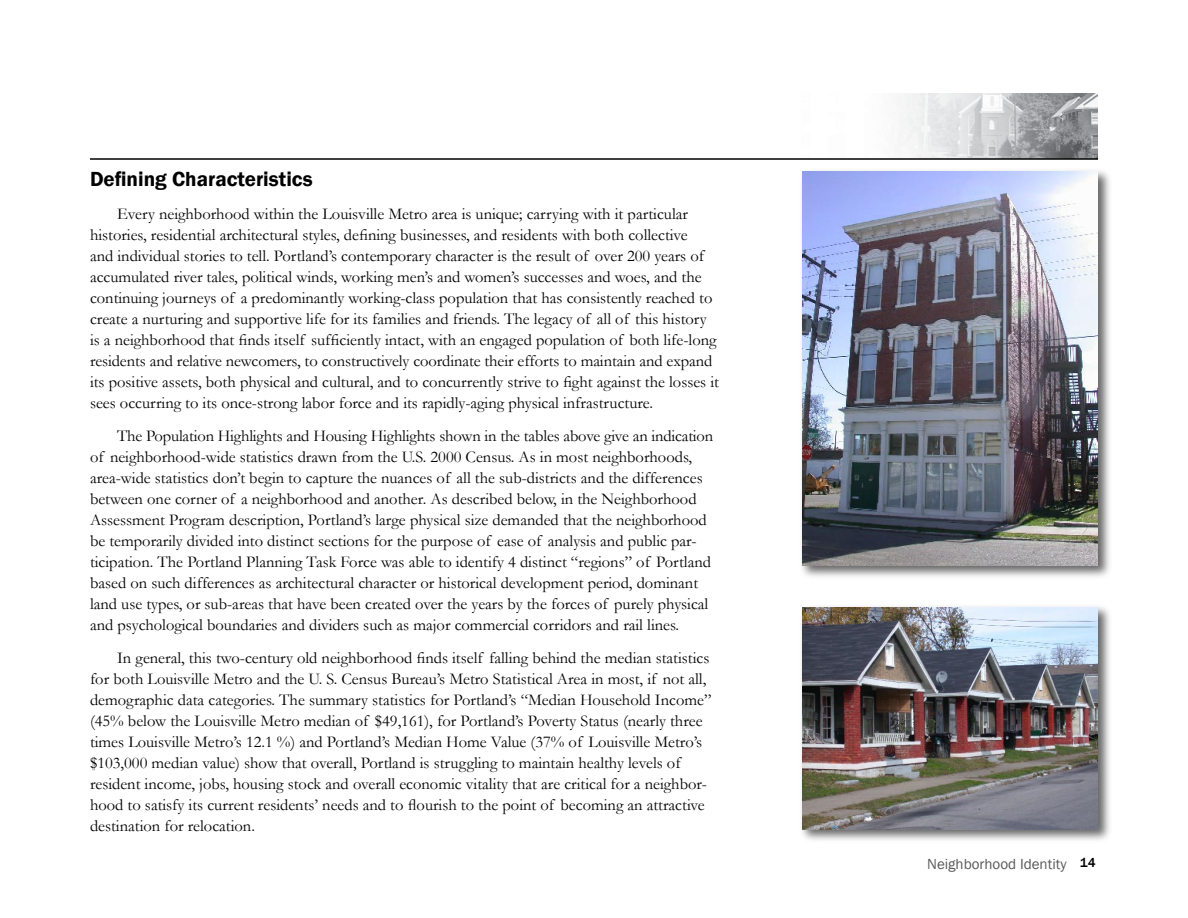
<style>
.page{position:relative;width:1188px;height:918px;background:#fff}
.page>*{position:absolute;margin:0;border:0;box-sizing:border-box;transform-origin:0 0}
.t1{font:600 21px "Franklin Gothic";color:#000}
.t2{font:16.5px/21px "Garamond";color:#000}
.t3{font:15px "Franklin Gothic";color:#58595b}
.s1{font-weight:500;font-size:13.5px;color:#000}
</style>
<div class="page">
<img style="left:900px;top:94px;width:198px;height:64px">
<hr style="left:90px;top:158px;width:1008px;height:2px;background:#000">
<div style="left:799px;top:168px;width:313px;height:412px;background:#000;opacity:.6"></div>
<img style="left:802px;top:171px;width:296px;height:394px">
<div style="left:799px;top:604px;width:313px;height:240px;background:#000;opacity:.6"></div>
<img style="left:802px;top:608px;width:296px;height:221px">
<p class="t1" style="left:90px;top:166px;width:224px">Defining Characteristics</p>
<p class="t2" style="left:90px;top:203px;width:631px;text-indent:27px">Every neighborhood within the Louisville Metro area is unique; carrying with it particular histories, residential architectural styles, defining businesses, and residents with both collective<br>and individual stories to tell. Portland’s contemporary character is the result of over 200 years of accumulated river tales, political winds, working men’s and women’s successes and woes, and the continuing journeys of a predominantly working-class population that has consistently reached to create a nurturing and supportive life for its families and friends. The legacy of all of this history is a neighborhood that finds itself sufficiently intact, with an engaged population of both life-long residents and relative newcomers, to constructively coordinate their efforts to maintain and expand its positive assets, both physical and cultural, and to concurrently strive to fight against the losses it sees occurring to its once-strong labor force and its rapidly-aging physical infrastructure.</p>
<p class="t2" style="left:90px;top:425px;width:625px;text-indent:27px">The Population Highlights and Housing Highlights shown in the tables above give an indication of neighborhood-wide statistics drawn from the U.S. 2000 Census. As in most neighborhoods, area-wide statistics don’t begin to capture the nuances of all the sub-districts and the differences between one corner of a neighborhood and another. As described below, in the Neighborhood Assessment Program description, Portland’s large physical size demanded that the neighborhood be temporarily divided into distinct sections for the purpose of ease of analysis and public par&shy;ticipation. The Portland Planning Task Force was able to identify 4 distinct “regions” of Portland based on such differences as architectural character or historical development period, dominant land use types, or sub-areas that have been created over the years by the forces of purely physical and psychological boundaries and dividers such as major commercial corridors and rail lines.</p>
<p class="t2" style="left:90px;top:647px;width:623px;text-indent:27px">In general, this two-century old neighborhood finds itself falling behind the median statistics for both Louisville Metro and the U. S. Census Bureau’s Metro Statistical Area in most, if not all, demographic data categories. The summary statistics for Portland’s “Median Household Income” (45% below the Louisville Metro median of $49,161), for Portland’s Poverty Status (nearly three times Louisville Metro’s 12.1 %) and Portland’s Median Home Value (37% of Louisville Metro’s $103,000 median value) show that overall, Portland is struggling to maintain healthy levels of resident income, jobs, housing stock and overall economic vitality that are critical for a neighbor&shy;hood to satisfy its current residents’ needs and to flourish to the point of becoming an attractive destination for relocation.</p>
<p class="t3" style="left:927px;top:854px;width:169px">Neighborhood Identity <span class="s1">14</span></p>
</div>
